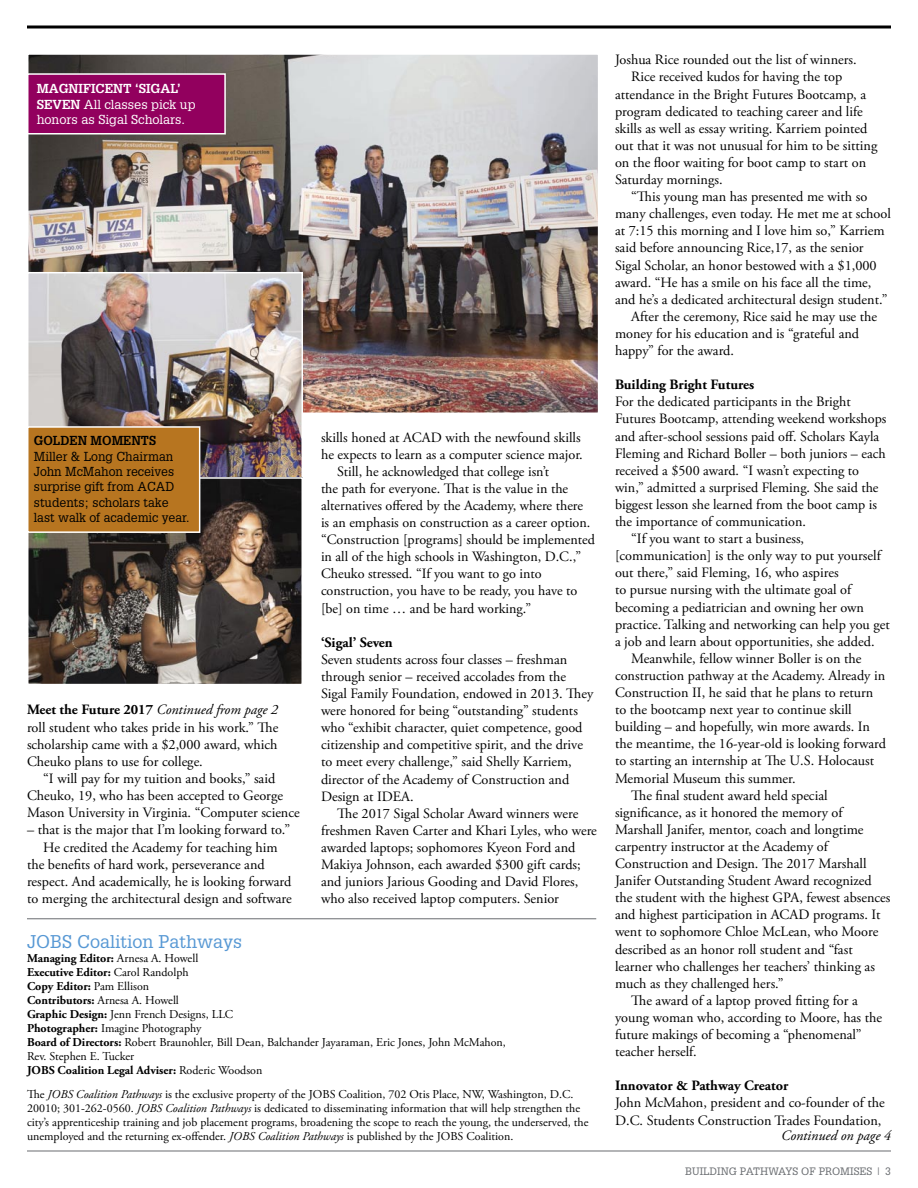
<style>
.page{position:relative;width:918px;height:1188px;background:#fff}
.page>*{position:absolute;margin:0;border:0;box-sizing:border-box;transform-origin:0 0}
.t1{font:18px "Glypha LT Std";color:#5798d4}
.body_text{font:14.25px/17.1px "Adobe Garamond Pro";color:#000}
.body_text-2{font:700 14.25px "Adobe Garamond Pro";color:#000}
.Continued_from{font:italic 14.25px "Adobe Garamond Pro";color:#000}
.Continued_on{font:italic 14.25px "Adobe Garamond Pro";color:#000}
.t2{font:12.75px/15.3px "Glypha LT Std";color:#000;scale:.96 1}
.t3{font:12.75px/15.3px "Glypha LT Std";color:#fff}
.masthead_text{font:12px/14px "Adobe Garamond Pro";color:#000}
.masthead_text-2{font:700 12px "Adobe Garamond Pro";color:#000}
.footer_right{font:10.5px "Glypha LT Std";color:#696c70}
.s1{font-weight:700}
.s2{font-weight:700;font-style:normal}
.s3{font-weight:400}
.s4{font-style:italic}
</style>
<div class="page">
<img style="left:30px;top:56px;width:566px;height:355px">
<div style="left:27px;top:53px;width:572px;height:361px;border:2px solid #fff"></div>
<hr style="left:27px;top:26px;width:864px;height:3px;background:#000">
<hr style="left:27px;top:1151px;width:864px;height:1px;background:#696c70">
<hr style="left:27px;top:918px;width:569px;height:1px;background:#696c70">
<div style="left:28px;top:74px;width:197px;height:60px;background:#92005e"></div>
<div style="left:27px;top:73px;width:199px;height:62px;border:2px solid #fff"></div>
<img style="left:30px;top:275px;width:270px;height:202px">
<div style="left:27px;top:272px;width:276px;height:208px;border:2px solid #fff"></div>
<img style="left:30px;top:480px;width:270px;height:202px">
<div style="left:27px;top:477px;width:276px;height:208px;border:2px solid #fff"></div>
<div style="left:28px;top:427px;width:172px;height:105px;background:#b77520"></div>
<div style="left:27px;top:426px;width:173px;height:107px;border:2px solid #fff"></div>
<p class="t3" style="left:37px;top:81px;width:160px"><span class="s1">MAGNIFICENT ‘SIGAL’<br>SEVEN</span> All classes pick up honors as Sigal Scholars.</p>
<p class="t2" style="left:34px;top:433px;width:164px"><span class="s1">GOLDEN MOMENTS<br></span>Miller &amp; Long Chairman<br>John McMahon receives surprise gift from ACAD students; scholars take last walk of academic year.</p>
<p class="Continued_from" style="left:27px;top:701px;width:253px"><span class="s2">Meet the Future 2017</span> Continued from page 2</p>
<p class="body_text" style="left:27px;top:719px;width:253px;text-align:justify">roll student who takes pride in his work.” The scholarship came with a $2,000 award, which Cheuko plans to use for college.</p>
<p class="body_text" style="left:27px;top:771px;width:274px;text-indent:16px">“I will pay for my tuition and books,” said<br>Cheuko, 19, who has been accepted to George<br>Mason University in Virginia. “Computer science</p>
<p class="body_text" style="left:27px;top:822px;width:265px">– that is the major that I’m looking forward to.”</p>
<p class="body_text" style="left:27px;top:839px;width:266px;text-indent:16px">He credited the Academy for teaching him the benefits of hard work, perseverance and respect. And academically, he is looking forward to merging the architectural design and software</p>
<p class="body_text" style="left:321px;top:429px;width:263px">skills honed at ACAD with the newfound skills he expects to learn as a computer science major.</p>
<p class="body_text" style="left:321px;top:463px;width:275px;text-indent:16px">Still, he acknowledged that college isn’t<br>the path for everyone. That is the value in the alternatives offered by the Academy, where there<br>is an emphasis on construction as a career option. “Construction [programs] should be implemented in all of the high schools in Washington, D.C.,” Cheuko stressed. “If you want to go into construction, you have to be ready, you have to [be] on time … and be hard working.”</p>
<p class="body_text-2" style="left:321px;top:634px;width:73px">‘Sigal’ Seven</p>
<p class="body_text" style="left:321px;top:651px;width:274px">Seven students across four classes – freshman through senior – received accolades from the Sigal Family Foundation, endowed in 2013. They were honored for being “outstanding” students who “exhibit character, quiet competence, good citizenship and competitive spirit, and the drive to meet every challenge,” said Shelly Karriem, director of the Academy of Construction and Design at IDEA.</p>
<p class="body_text" style="left:321px;top:805px;width:277px;text-indent:16px">The 2017 Sigal Scholar Award winners were freshmen Raven Carter and Khari Lyles, who were awarded laptops; sophomores Kyeon Ford and Makiya Johnson, each awarded $300 gift cards; and juniors Jarious Gooding and David Flores, who also received laptop computers. Senior</p>
<p class="t1" style="left:27px;top:931px;width:217px">JOBS Coalition Pathways</p>
<p class="masthead_text-2" style="left:27px;top:952px;width:173px">Managing Editor: <span class="s3">Arnesa A. Howell</span></p>
<p class="masthead_text-2" style="left:27px;top:966px;width:163px">Executive Editor: <span class="s3">Carol Randolph</span></p>
<p class="masthead_text-2" style="left:27px;top:980px;width:124px">Copy Editor: <span class="s3">Pam Ellison</span></p>
<p class="masthead_text" style="left:27px;top:994px;width:153px"><span class="s1">Contributors:</span> Arnesa A. Howell</p>
<p class="masthead_text" style="left:27px;top:1008px;width:208px"><span class="s1">Graphic Design:</span> Jenn French Designs, LLC</p>
<p class="masthead_text" style="left:27px;top:1022px;width:176px"><span class="s1">Photographer:</span> Imagine Photography</p>
<p class="masthead_text" style="left:27px;top:1036px;width:480px"><span class="s1">Board of Directors:</span> Robert Braunohler, Bill Dean, Balchander Jayaraman, Eric Jones, John McMahon,<br>Rev. Stephen E. Tucker</p>
<p class="masthead_text-2" style="left:27px;top:1063px;width:237px">JOBS Coalition Legal Adviser: <span class="s3">Roderic Woodson</span></p>
<p class="masthead_text" style="left:27px;top:1088px;width:563px">The <span class="s4">JOBS Coalition Pathways</span> is the exclusive property of the JOBS Coalition, 702 Otis Place, NW, Washington, D.C.<br>20010; 301-262-0560. <span class="s4">JOBS Coalition Pathways</span> is dedicated to disseminating information that will help strengthen the city’s apprenticeship training and job placement programs, broadening the scope to reach the young, the underserved, the unemployed and the returning ex-offender. <span class="s4">JOBS Coalition Pathways</span> is published by the JOBS Coalition.</p>
<p class="body_text" style="left:615px;top:52px;width:243px">Joshua Rice rounded out the list of winners.</p>
<p class="body_text" style="left:615px;top:69px;width:264px;text-indent:16px">Rice received kudos for having the top attendance in the Bright Futures Bootcamp, a program dedicated to teaching career and life skills as well as essay writing. Karriem pointed out that it was not unusual for him to be sitting on the floor waiting for boot camp to start on Saturday mornings.</p>
<p class="body_text" style="left:615px;top:189px;width:277px;text-indent:16px">“This young man has presented me with so many challenges, even today. He met me at school at 7:15 this morning and I love him so,” Karriem said before announcing Rice,17, as the senior Sigal Scholar, an honor bestowed with a $1,000 award. “He has a smile on his face all the time, and he’s a dedicated architectural design student.”</p>
<p class="body_text" style="left:615px;top:308px;width:264px;text-indent:16px">After the ceremony, Rice said he may use the money for his education and is “grateful and happy” for the award.</p>
<p class="body_text-2" style="left:615px;top:376px;width:141px">Building Bright Futures</p>
<p class="body_text" style="left:615px;top:394px;width:273px">For the dedicated participants in the Bright Futures Bootcamp, attending weekend workshops and after-school sessions paid off. Scholars Kayla Fleming and Richard Boller – both juniors – each received a $500 award. “I wasn’t expecting to win,” admitted a surprised Fleming. She said the biggest lesson she learned from the boot camp is the importance of communication.</p>
<p class="body_text" style="left:615px;top:531px;width:276px;text-indent:16px">“If you want to start a business, [communication] is the only way to put yourself out there,” said Fleming, 16, who aspires<br>to pursue nursing with the ultimate goal of becoming a pediatrician and owning her own practice. Talking and networking can help you get a job and learn about opportunities, she added.</p>
<p class="body_text" style="left:615px;top:650px;width:272px;text-indent:16px">Meanwhile, fellow winner Boller is on the construction pathway at the Academy. Already in Construction II, he said that he plans to return to the bootcamp next year to continue skill building – and hopefully, win more awards. In the meantime, the 16-year-old is looking forward to starting an internship at The U.S. Holocaust Memorial Museum this summer.</p>
<p class="body_text" style="left:615px;top:787px;width:277px;text-indent:16px">The final student award held special significance, as it honored the memory of Marshall Janifer, mentor, coach and longtime carpentry instructor at the Academy of Construction and Design. The 2017 Marshall Janifer Outstanding Student Award recognized the student with the highest GPA, fewest absences and highest participation in ACAD programs. It went to sophomore Chloe McLean, who Moore described as an honor roll student and “fast learner who challenges her teachers’ thinking as much as they challenged hers.”</p>
<p class="body_text" style="left:615px;top:992px;width:269px;text-indent:16px">The award of a laptop proved fitting for a young woman who, according to Moore, has the future makings of becoming a “phenomenal” teacher herself.</p>
<p class="body_text-2" style="left:615px;top:1078px;width:175px">Innovator &amp; Pathway Creator</p>
<p class="body_text" style="left:615px;top:1095px;width:271px">John McMahon, president and co-founder of the<br>D.C. Students Construction Trades Foundation,</p>
<p class="Continued_on" style="left:781px;top:1127px;width:111px">Continued on page 4</p>
<p class="footer_right" style="left:685px;top:1164px;width:207px">BUILDING PATHWAYS OF PROMISES | 3</p>
</div>
